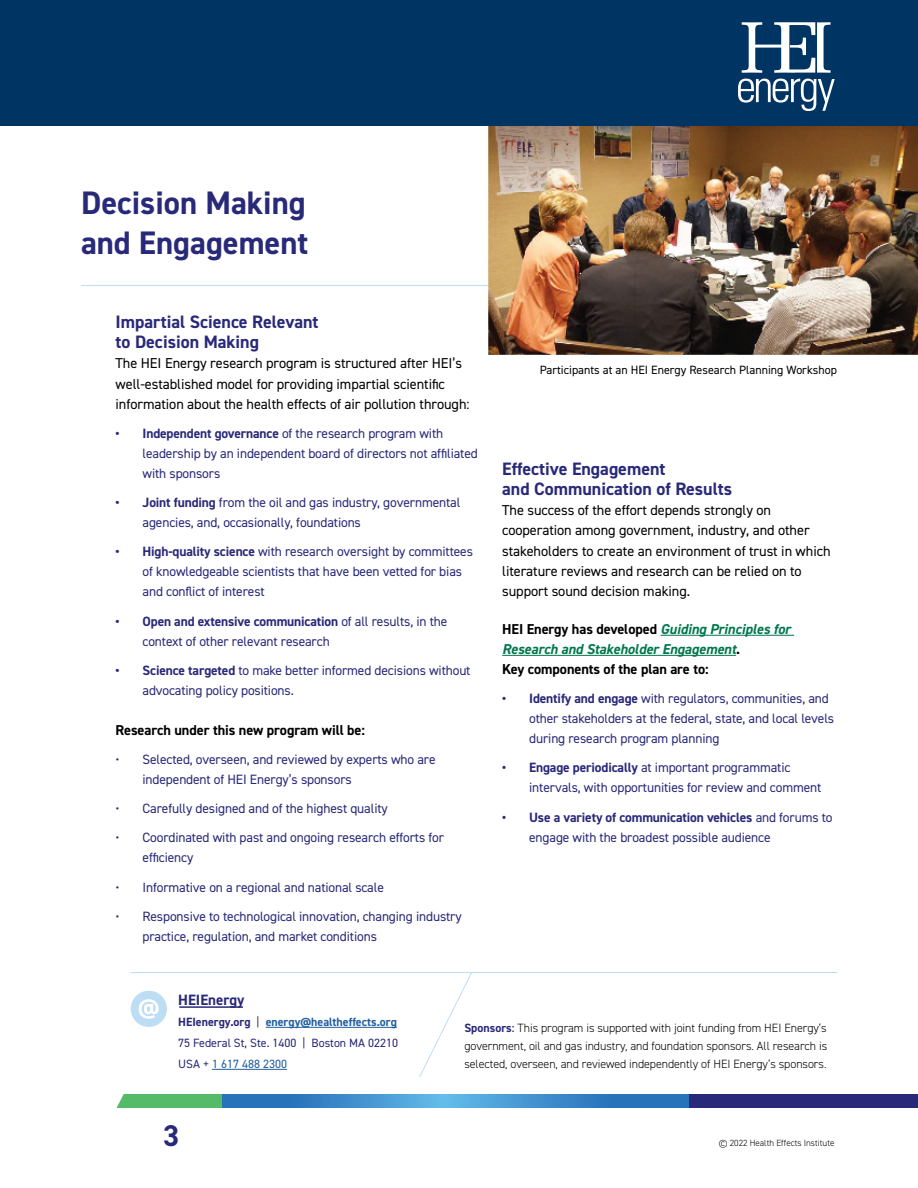
<style>
.page{position:relative;width:918px;height:1188px;background:#fff}
.page>*{position:absolute;margin:0;border:0;box-sizing:border-box;transform-origin:0 0}
.t1{font:700 32.55px/40.3px "DIN2014";color:#292979}
.t2{font:700 30px "DIN2014";color:#292979}
.t3{font:700 18px/20.1px "DIN2014";color:#292979}
.t4{font:700 15px "DIN2014";color:#292979}
.t5{font:14.4px/20.1px "DIN2014";letter-spacing:-.005em;color:#000}
.t6{font:italic 700 14.4px/20.1px "DIN2014";letter-spacing:-.005em;color:#00774c}
.t7{font:700 14.4px "DIN2014";letter-spacing:-.005em;color:#000}
.t8{font:13.5px/20.1px "DIN2014";letter-spacing:-.01em;color:#292979}
.t9{font:300 12px/18px "DIN2014";letter-spacing:-.005em;color:#000;text-align:justify}
.t10{font:12px/21px "DIN2014";color:#292979;text-align:justify}
.t11{font:12px "DIN2014";color:#000}
.t12{font:300 9px "DIN2014";color:#000}
.s1{font-weight:700}
.s2{font-style:normal;color:#000}
.s3{font-weight:700;color:#215e9e}
.s4{color:#215e9e}
.s5{font-weight:700;color:#292979}
.s6{font-weight:600;color:#292979}
</style>
<div class="page">
<hr style="left:81px;top:285px;width:756px;height:1px;background:#bcddf4">
<img style="left:488px;top:125px;width:430px;height:232px">
<svg style="left:419px;top:973px;width:53px;height:104px"></svg>
<div style="left:0;top:0;width:918px;height:125px;background:#003563"></div>
<svg style="left:742px;top:22px;width:89px;height:51px"></svg>
<svg style="left:738px;top:79px;width:97px;height:32px"></svg>
<div style="left:688px;top:1094px;width:230px;height:14px;background:#292979"></div>
<svg style="left:222px;top:1094px;width:466px;height:14px;background:#3c8bca"></svg>
<div style="left:117px;top:1094px;width:105px;height:14px;background:#56bb69"></div>
<svg style="left:117px;top:1094px;width:7px;height:13px"></svg>
<hr style="left:661px;top:635px;width:133px;height:1px;background:#00774c">
<hr style="left:502px;top:655px;width:234px;height:1px;background:#00774c">
<hr style="left:266px;top:1027px;width:131px;height:1px;background:#215e9e">
<hr style="left:212px;top:1069px;width:75px;height:1px;background:#215e9e">
<hr style="left:131px;top:972px;width:706px;height:1px;background:#bcddf4">
<div style="left:131px;top:991px;width:36px;height:36px;background:#bcddf4;border-radius:50%"></div>
<svg style="left:139px;top:999px;width:20px;height:20px"></svg>
<hr style="left:179px;top:1006px;width:64px;height:2px;background:#292979">
<h1 class="t1" style="left:81px;top:182px;width:229px">Decision Making and Engagement</h1>
<h3 class="t3" style="left:116px;top:312px;width:204px">Impartial Science Relevant to Decision Making</h3>
<p class="t5" style="left:116px;top:353px;width:356px">The HEI Energy research program is structured after HEI’s well-established model for providing impartial scientific information about the health effects of air pollution through:</p>
<p class="t8" style="left:143px;top:423px;width:337px;text-indent:-27px"><span class="s1">• Independent governance</span> of the research program with leadership by an independent board of directors not affiliated with sponsors</p>
<p class="t8" style="left:143px;top:492px;width:319px;text-indent:-27px"><span class="s1">• Joint funding</span> from the oil and gas industry, governmental agencies, and, occasionally, foundations</p>
<p class="t8" style="left:143px;top:541px;width:332px;text-indent:-27px"><span class="s1">• High-quality science</span> with research oversight by committees of knowledgeable scientists that have been vetted for bias and conflict of interest</p>
<p class="t8" style="left:143px;top:611px;width:306px;text-indent:-27px"><span class="s1">• Open and extensive communication</span> of all results, in the context of other relevant research</p>
<p class="t8" style="left:143px;top:660px;width:330px;text-indent:-27px"><span class="s1">• Science targeted</span> to make better informed decisions without advocating policy positions.</p>
<p class="t7" style="left:116px;top:720px;width:251px">Research under this new program will be:</p>
<p class="t8" style="left:143px;top:749px;width:295px;text-indent:-27px">• Selected, overseen, and reviewed by experts who are independent of HEI Energy’s sponsors</p>
<p class="t8" style="left:116px;top:798px;width:274px">• Carefully designed and of the highest quality</p>
<p class="t8" style="left:143px;top:827px;width:303px;text-indent:-27px">• Coordinated with past and ongoing research efforts for efficiency</p>
<p class="t8" style="left:116px;top:877px;width:270px">• Informative on a regional and national scale</p>
<p class="t8" style="left:143px;top:906px;width:321px;text-indent:-27px">• Responsive to technological innovation, changing industry practice, regulation, and market conditions</p>
<p class="t11" style="left:540px;top:362px;width:299px">Participants at an HEI Energy Research Planning Workshop</p>
<h3 class="t3" style="left:502px;top:459px;width:232px">Effective Engagement<br>and Communication of Results</h3>
<p class="t5" style="left:502px;top:500px;width:330px">The success of the effort depends strongly on cooperation among government, industry, and other stakeholders to create an environment of trust in which literature reviews and research can be relied on to support sound decision making.</p>
<p class="t6" style="left:502px;top:619px;width:290px"><span class="s2">HEI Energy has developed</span> Guiding Principles for<br>Research and Stakeholder Engagement<span class="s2">.<br>Key components of the plan are to:</span></p>
<p class="t8" style="left:529px;top:688px;width:307px;text-indent:-27px"><span class="s1">• Identify and engage</span> with regulators, communities, and other stakeholders at the federal, state, and local levels during research program planning</p>
<p class="t8" style="left:529px;top:757px;width:294px;text-indent:-27px"><span class="s1">• Engage periodically</span> at important programmatic intervals, with opportunities for review and comment</p>
<p class="t8" style="left:529px;top:807px;width:305px;text-indent:-27px"><span class="s1">• Use a variety of communication vehicles</span> and forums to engage with the broadest possible audience</p>
<p class="t4" style="left:178px;top:990px;width:68px">HEIEnergy</p>
<p class="t10" style="left:178px;top:1011px;width:222px"><span class="s1">HEIenergy.org</span> | <span class="s3">energy@healtheffects.org </span>75 Federal St, Ste. 1400 | Boston MA 02210<br>USA + <span class="s4">1 617 488 2300</span></p>
<h2 class="t2" style="left:163px;top:1116px;width:18px">3</h2>
<p class="t9" style="left:464px;top:1019px;width:364px"><span class="s5">Sponsors</span><span class="s6">:</span> This program is supported with joint funding from HEI Energy’s government, oil and gas industry, and foundation sponsors. All research is selected, overseen, and reviewed independently of HEI Energy’s sponsors.</p>
<p class="t12" style="left:719px;top:1138px;width:117px">© 2022 Health Effects Institute</p>
</div>
